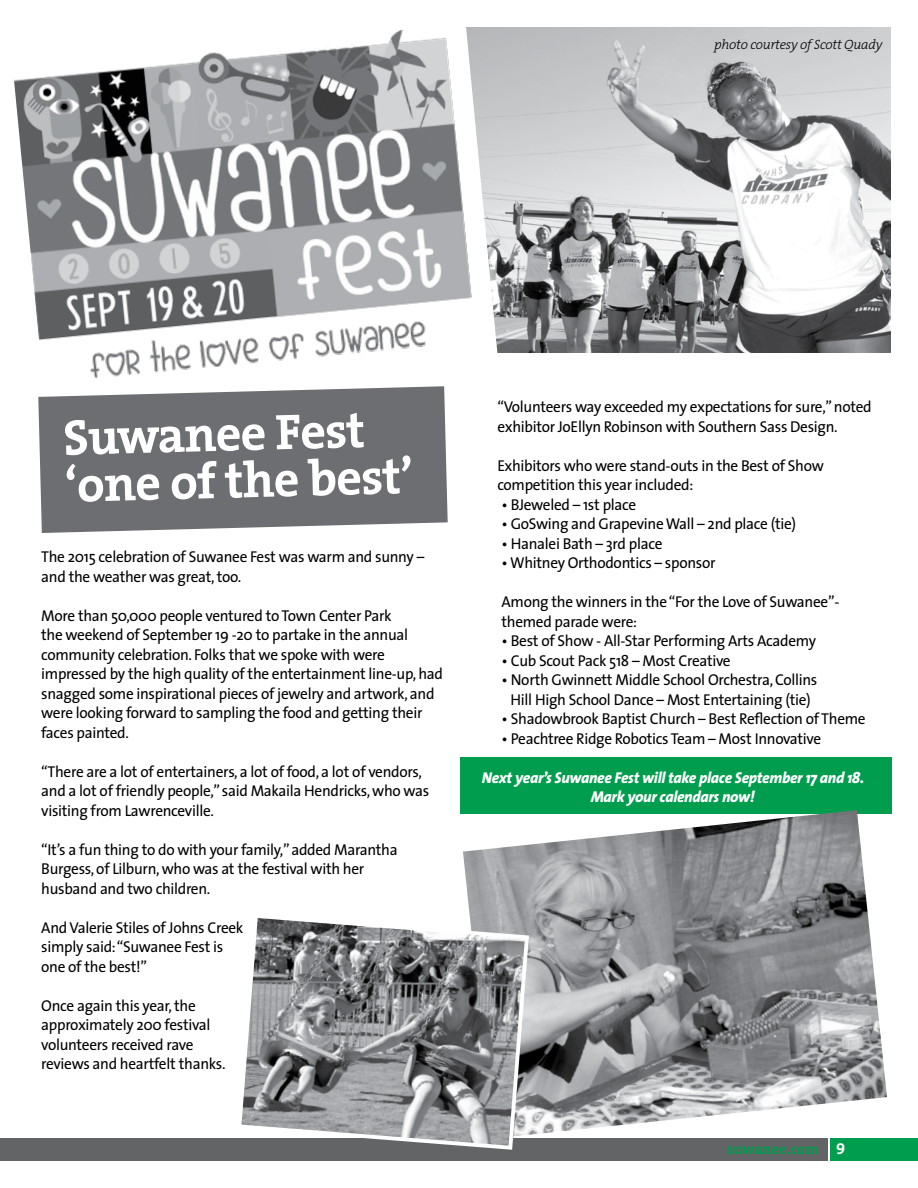
<style>
.page{position:relative;width:918px;height:1188px;background:#fff}
.page>*{position:absolute;margin:0;border:0;box-sizing:border-box;transform-origin:0 0}
.t1{font:700 50.4px/47.2px "The Serif";color:#fff}
.t2{font:15.75px/19.5px "The Sans";letter-spacing:-.02em;color:#000}
.t3{font:italic 800 15.75px/19.5px "The Sans";letter-spacing:-.02em;color:#fff;text-align:center}
.t4{font:700 14.7px "The Serif";color:#009d4e}
.t5{font:italic 300 13.5px "The Serif";letter-spacing:-.02em;color:#000}
.s1{font-family:"The Serif Bold Caps";font-weight:400;font-size:15.75px;color:#fff}
</style>
<div class="page">
<div style="left:0;top:1138px;width:827px;height:23px;background:#636466"></div>
<div style="left:831px;top:1138px;width:87px;height:23px;background:#009d4e"></div>
<img style="left:497px;top:27px;width:393px;height:326px">
<div style="left:460px;top:757px;width:432px;height:57px;background:#009d4e"></div>
<img style="left:14px;top:27px;width:482px;height:352px">
<svg style="left:38px;top:386px;width:410px;height:147px;background:#797a7c"></svg>
<img style="left:463px;top:810px;width:424px;height:325px">
<svg style="left:241px;top:912px;width:290px;height:238px"></svg>
<p class="t5" style="left:714px;top:33px;width:170px">photo courtesy of Scott Quady</p>
<h1 class="t1" style="left:62px;top:414px;width:351px;rotate:-2deg">Suwanee Fest ‘one of the best’</h1>
<p class="t2" style="left:41px;top:547px;width:385px">The 2015 celebration of Suwanee Fest was warm and sunny – and the weather was great, too.</p>
<p class="t2" style="left:41px;top:605px;width:403px">More than 50,000 people ventured to Town Center Park<br>the weekend of September 19 -20 to partake in the annual community celebration. Folks that we spoke with were impressed by the high quality of the entertainment line-up,had snagged some inspirational pieces of jewelry and artwork,and were looking forward to sampling the food and getting their faces painted.</p>
<p class="t2" style="left:41px;top:761px;width:390px">“There are a lot of entertainers,a lot of food,a lot of vendors, and a lot of friendly people,” said Makaila Hendricks,who was visiting from Lawrenceville.</p>
<p class="t2" style="left:41px;top:839px;width:358px">“It’s a fun thing to do with your family,”added Marantha<br>Burgess,of Lilburn,who was at the festival with her husband and two children.</p>
<p class="t2" style="left:41px;top:917px;width:204px">And Valerie Stiles of Johns Creek simply said:“Suwanee Fest is one of the best!”</p>
<p class="t2" style="left:41px;top:995px;width:186px">Once again this year, the approximately 200 festival volunteers received rave reviews and heartfelt thanks.</p>
<p class="t2" style="left:498px;top:397px;width:376px">“Volunteers way exceeded my expectations for sure,”noted exhibitor JoEllyn Robinson with Southern Sass Design.</p>
<p class="t2" style="left:498px;top:455px;width:328px">Exhibitors who were stand-outs in the Best of Show competition this year included:</p>
<p class="t2" style="left:502px;top:494px;width:136px">• BJeweled – 1st place</p>
<p class="t2" style="left:502px;top:514px;width:296px">• GoSwing and Grapevine Wall – 2nd place (tie)</p>
<p class="t2" style="left:502px;top:533px;width:162px">• Hanalei Bath – 3rd place</p>
<p class="t2" style="left:502px;top:553px;width:215px">•Whitney Orthodontics – sponsor</p>
<p class="t2" style="left:502px;top:592px;width:339px">Among the winners in the“For the Love of Suwanee”- themed parade were:</p>
<p class="t2" style="left:502px;top:631px;width:316px">• Best of Show - All-Star Performing Arts Academy</p>
<p class="t2" style="left:502px;top:650px;width:231px">• Cub Scout Pack 518 – Most Creative</p>
<p class="t2" style="left:502px;top:670px;width:317px;text-align:center">• North Gwinnett Middle School Orchestra,Collins<br>Hill High School Dance – Most Entertaining (tie)</p>
<p class="t2" style="left:502px;top:709px;width:366px">• Shadowbrook Baptist Church – Best Reflection of Theme</p>
<p class="t2" style="left:502px;top:728px;width:321px">• Peachtree Ridge Robotics Team – Most Innovative</p>
<p class="t3" style="left:482px;top:767px;width:384px">Next year’s Suwanee Fest will take place September 17 and 18.<br>Mark your calendars now!</p>
<p class="t4" style="left:727px;top:1137px;width:120px">suwanee.com <span class="s1">9</span></p>
</div>
